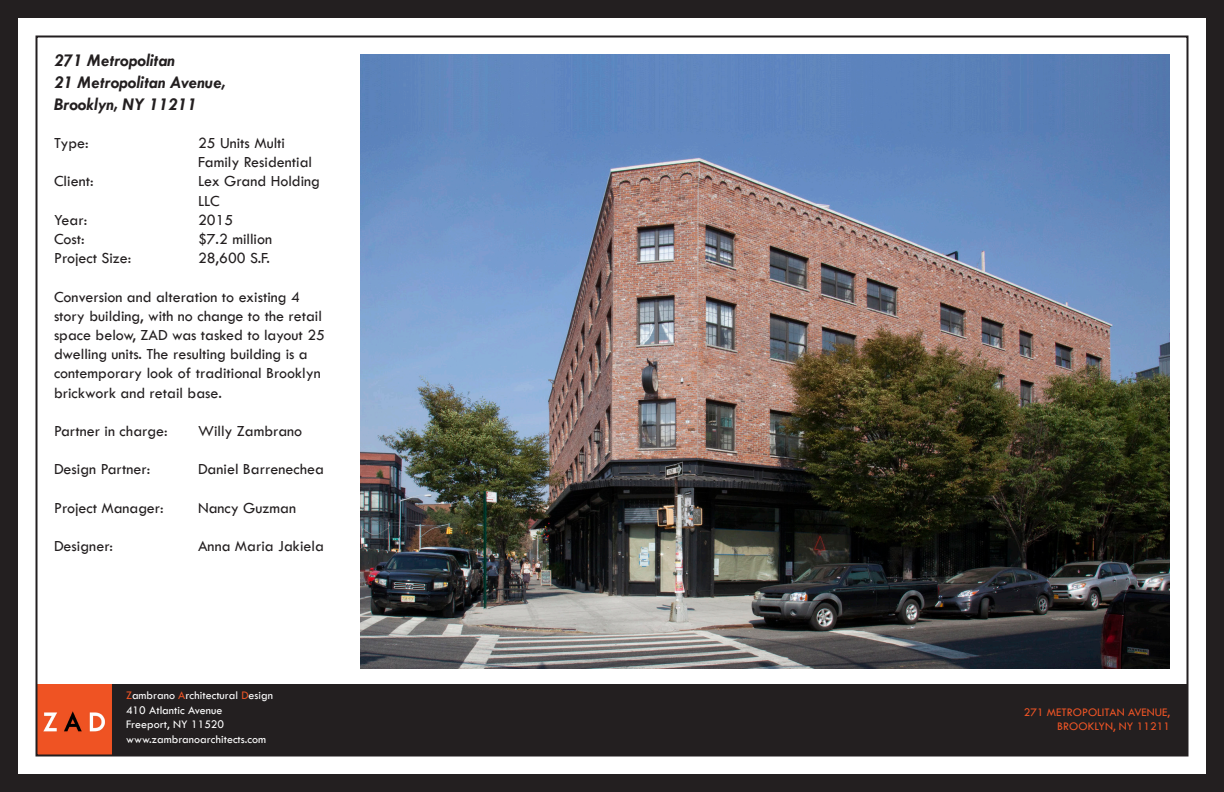
<style>
.page{position:relative;width:1224px;height:792px;background:#fff}
.page>*{position:absolute;margin:0;border:0;box-sizing:border-box;transform-origin:0 0}
.t1{font:italic 700 18px "Tw Cen";color:#231f20}
.t2{font:16px/19.2px "Tw Cen";color:#231f20}
.t3{font:12px/14.4px "Tw Cen";color:#fff}
.t4{font:12px/14.4px "Tw Cen";color:#ee5425;text-align:right}
.s1{color:#ee5425}
</style>
<div class="page">
<div style="left:108px;top:684px;width:1080px;height:72px;background:#231f20"></div>
<img style="left:39px;top:684px;width:73px;height:69px">
<div style="left:0;top:0;width:18px;height:792px;background:#231f20"></div>
<div style="left:1206px;top:0;width:18px;height:792px;background:#231f20"></div>
<div style="left:0;top:0;width:1224px;height:18px;background:#231f20"></div>
<div style="left:0;top:774px;width:1224px;height:18px;background:#231f20"></div>
<img style="left:360px;top:54px;width:810px;height:614px">
<p class="t1" style="left:54px;top:50px;width:122px">271 Metropolitan</p>
<p class="t1" style="left:54px;top:72px;width:173px">21 Metropolitan Avenue,</p>
<p class="t1" style="left:54px;top:93px;width:144px">Brooklyn, NY 11211</p>
<p class="t2" style="left:54px;top:133px;width:36px">Type:</p>
<p class="t2" style="left:198px;top:133px;width:116px">25 Units Multi<br>Family Residential</p>
<p class="t2" style="left:54px;top:172px;width:41px">Client:</p>
<p class="t2" style="left:198px;top:172px;width:124px">Lex Grand Holding<br>LLC</p>
<p class="t2" style="left:54px;top:210px;width:35px">Year:</p>
<p class="t2" style="left:198px;top:210px;width:37px">2015</p>
<p class="t2" style="left:54px;top:229px;width:32px">Cost:</p>
<p class="t2" style="left:198px;top:229px;width:76px">$7.2 million</p>
<p class="t2" style="left:54px;top:249px;width:79px">Project Size:</p>
<p class="t2" style="left:198px;top:249px;width:74px">28,600 S.F.</p>
<p class="t2" style="left:54px;top:287px;width:273px">Conversion and alteration to existing 4 story building, with no change to the retail space below, ZAD was tasked to layout 25 dwelling units. The resulting building is a contemporary look of traditional Brooklyn brickwork and retail base.</p>
<p class="t2" style="left:54px;top:421px;width:115px">Partner in charge:</p>
<p class="t2" style="left:198px;top:421px;width:106px">Willy Zambrano</p>
<p class="t2" style="left:54px;top:460px;width:98px">Design Partner:</p>
<p class="t2" style="left:198px;top:460px;width:128px">Daniel Barrenechea</p>
<p class="t2" style="left:54px;top:498px;width:111px">Project Manager:</p>
<p class="t2" style="left:198px;top:498px;width:100px">Nancy Guzman</p>
<p class="t2" style="left:54px;top:537px;width:61px">Designer:</p>
<p class="t2" style="left:198px;top:537px;width:127px">Anna Maria Jakiela</p>
<p class="t3" style="left:126px;top:688px;width:149px"><span class="s1">Z</span>ambrano <span class="s1">A</span>rchitectural <span class="s1">D</span>esign<br>410 Atlantic Avenue<br>Freeport, NY 11520 www.zambranoarchitects.com</p>
<p class="t4" style="left:1024px;top:705px;width:148px">271 METROPOLITAN AVENUE,<br>BROOKLYN, NY 11211</p>
</div>
